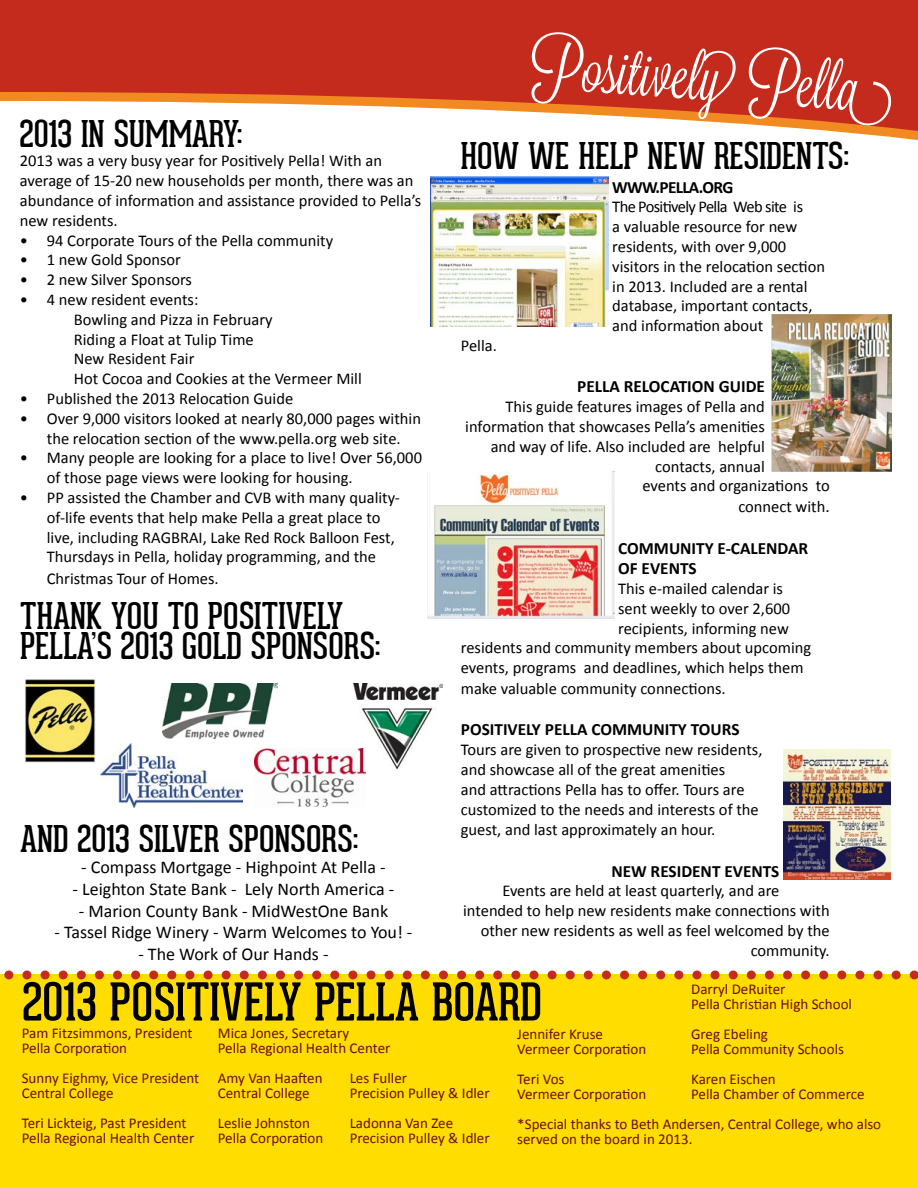
<style>
.page{position:relative;width:918px;height:1188px;background:#fff}
.page>*{position:absolute;margin:0;border:0;box-sizing:border-box;transform-origin:0 0}
.t1{font:64.5px "Lavanderia";color:#fff}
.t2{font:51px "Geared Slab";color:#000}
.t3{font:36px/30px "Geared Slab";color:#000}
.t4{font:18px "Calibri";color:#000}
.t5{font:700 17.25px/20.7px "Calibri";color:#000}
.t6{font:700 17.25px "Calibri";letter-spacing:-.04em;color:#000}
.t7{font:16.5px/19.8px "Calibri";color:#000}
.t8{font:15px/15px "Calibri";color:#6b0c0d}
.s1{font-size:17.25px}
</style>
<div class="page">
<div style="left:0;top:974px;width:918px;height:214px;background:#fd0"></div>
<div style="left:0;top:0;width:918px;height:167px;background:#c52b1c"></div>
<svg style="left:0;top:92px;width:918px;height:85px"></svg>
<img style="left:101px;top:744px;width:142px;height:63px">
<img style="left:354px;top:684px;width:89px;height:85px">
<img style="left:255px;top:749px;width:111px;height:57px">
<img style="left:24px;top:680px;width:71px;height:83px">
<img style="left:771px;top:314px;width:120px;height:157px">
<img style="left:431px;top:177px;width:177px;height:150px">
<img style="left:162px;top:684px;width:116px;height:54px">
<svg style="left:4px;top:970px;width:914px;height:9px"></svg>
<img style="left:428px;top:471px;width:187px;height:147px">
<img style="left:784px;top:750px;width:107px;height:130px">
<h3 class="t3" style="left:20px;top:119px;width:224px">2013 IN SUMMARY:</h3>
<p class="t7" style="left:20px;top:151px;width:403px">2013 was a very busy year for Positively Pella! With an average of 15-20 new households per month, there was an abundance of information and assistance provided to Pella’s new residents.</p>
<p class="t7" style="left:20px;top:230px;width:315px">• 94 Corporate Tours of the Pella community</p>
<p class="t7" style="left:20px;top:250px;width:163px">• 1 new Gold Sponsor</p>
<p class="t7" style="left:20px;top:270px;width:174px">• 2 new Silver Sponsors</p>
<p class="t7" style="left:74px;top:290px;width:289px;text-indent:-54px">• 4 new resident events:<br>Bowling and Pizza in February<br>Riding a Float at Tulip Time<br>New Resident Fair<br>Hot Cocoa and Cookies at the Vermeer Mill</p>
<p class="t7" style="left:20px;top:389px;width:275px">• Published the 2013 Relocation Guide</p>
<p class="t7" style="left:20px;top:408px;width:403px;text-align:center">• Over 9,000 visitors looked at nearly 80,000 pages within the relocation section of the www.pella.org web site.</p>
<p class="t7" style="left:47px;top:448px;width:377px;text-indent:-27px">• Many people are looking for a place to live! Over 56,000 of those page views were looking for housing.</p>
<p class="t7" style="left:47px;top:488px;width:355px;text-indent:-27px">• PP assisted the Chamber and CVB with many quality&shy;of-life events that help make Pella a great place to live, including RAGBRAI, Lake Red Rock Balloon Fest, Thursdays in Pella, holiday programming, and the</p>
<p class="t7" style="left:47px;top:569px;width:173px">Christmas Tour of Homes.</p>
<h3 class="t3" style="left:20px;top:601px;width:362px">THANK YOU TO POSITIVELY<br>PELLA’S 2013 GOLD SPONSORS:</h3>
<h3 class="t3" style="left:20px;top:824px;width:340px">AND 2013 SILVER SPONSORS:</h3>
<p class="t4" style="left:81px;top:856px;width:306px">- Compass Mortgage - Highpoint At Pella -</p>
<p class="t4" style="left:73px;top:878px;width:323px">- Leighton State Bank - Lely North America -</p>
<p class="t4" style="left:79px;top:899px;width:311px">- Marion County Bank - MidWestOne Bank</p>
<p class="t4" style="left:54px;top:921px;width:360px">- Tassel Ridge Winery - Warm Welcomes to You! -</p>
<p class="t4" style="left:138px;top:942px;width:192px">- The Work of Our Hands -</p>
<h1 class="t1" style="left:533px;top:28px;width:365px;rotate:4deg">Positively Pella</h1>
<h3 class="t3" style="left:460px;top:141px;width:390px">HOW WE HELP NEW RESIDENTS:</h3>
<p class="t7" style="left:461px;top:336px;width:38px">Pella.</p>
<p class="t6" style="left:612px;top:176px;width:123px">WWW.PELLA.ORG</p>
<p class="t7" style="left:612px;top:197px;width:214px">The Positively Pella Web site is<br>a valuable resource for new residents, with over 9,000 visitors in the relocation section in 2013. Included are a rental database, important contacts, and information about</p>
<p class="t5" style="left:577px;top:376px;width:189px">PELLA RELOCATION GUIDE</p>
<p class="t7" style="left:506px;top:397px;width:261px">This guide features images of Pella and</p>
<p class="t7" style="left:465px;top:417px;width:301px">information that showcases Pella’s amenities</p>
<p class="t7" style="left:491px;top:436px;width:276px">and way of life. Also included are helpful</p>
<p class="t7" style="left:655px;top:456px;width:111px">contacts, annual</p>
<p class="t7" style="left:642px;top:476px;width:189px">events and organizations to</p>
<p class="t7" style="left:738px;top:497px;width:93px">connect with<span class="s1">.</span></p>
<p class="t5" style="left:618px;top:537px;width:192px">COMMUNITY E-CALENDAR<br>OF EVENTS</p>
<p class="t7" style="left:618px;top:579px;width:166px">This e-mailed calendar is</p>
<p class="t7" style="left:618px;top:598px;width:173px">sent weekly to over 2,600</p>
<p class="t7" style="left:618px;top:618px;width:172px">recipients, informing new</p>
<p class="t7" style="left:461px;top:638px;width:352px">residents and community members about upcoming</p>
<p class="t7" style="left:461px;top:658px;width:344px">events, programs and deadlines, which helps them</p>
<p class="t7" style="left:461px;top:679px;width:266px">make valuable community connections.</p>
<p class="t5" style="left:461px;top:719px;width:280px">POSITIVELY PELLA COMMUNITY TOURS</p>
<p class="t7" style="left:461px;top:740px;width:303px">Tours are given to prospective new residents, and showcase all of the great amenities<br>and attractions Pella has to offer. Tours are customized to the needs and interests of the guest, and last approximately an hour.</p>
<p class="t5" style="left:611px;top:861px;width:170px">NEW RESIDENT EVENTS</p>
<p class="t7" style="left:502px;top:881px;width:279px">Events are held at least quarterly, and are</p>
<p class="t7" style="left:463px;top:901px;width:368px">intended to help new residents make connections with</p>
<p class="t7" style="left:481px;top:921px;width:351px">other new residents as well as feel welcomed by the</p>
<p class="t7" style="left:751px;top:940px;width:81px">community.</p>
<h2 class="t2" style="left:23px;top:971px;width:521px">2013 POSITIVELY PELLA BOARD</h2>
<p class="t8" style="left:691px;top:981px;width:162px">Darryl DeRuiter<br>Pella Christian High School</p>
<p class="t8" style="left:691px;top:1026px;width:154px">Greg Ebeling<br>Pella Community Schools</p>
<p class="t8" style="left:691px;top:1071px;width:175px">Karen Eischen<br>Pella Chamber of Commerce</p>
<p class="t8" style="left:22px;top:1025px;width:172px">Pam Fitzsimmons, President<br>Pella Corporation</p>
<p class="t8" style="left:22px;top:1070px;width:179px">Sunny Eighmy, Vice President<br>Central College</p>
<p class="t8" style="left:22px;top:1115px;width:174px">Teri Lickteig, Past President<br>Pella Regional Health Center</p>
<p class="t8" style="left:218px;top:1025px;width:174px">Mica Jones, Secretary<br>Pella Regional Health Center</p>
<p class="t8" style="left:218px;top:1070px;width:106px">Amy Van Haaften<br>Central College</p>
<p class="t8" style="left:218px;top:1115px;width:107px">Leslie Johnston<br>Pella Corporation</p>
<p class="t8" style="left:517px;top:1026px;width:131px">Jennifer Kruse<br>Vermeer Corporation</p>
<p class="t8" style="left:517px;top:1071px;width:131px">Teri Vos<br>Vermeer Corporation</p>
<p class="t8" style="left:517px;top:1116px;width:365px">*Special thanks to Beth Andersen, Central College, who also served on the board in 2013.</p>
<p class="t8" style="left:350px;top:1070px;width:142px">Les Fuller<br>Precision Pulley &amp; Idler</p>
<p class="t8" style="left:350px;top:1115px;width:142px">Ladonna Van Zee<br>Precision Pulley &amp; Idler</p>
</div>
